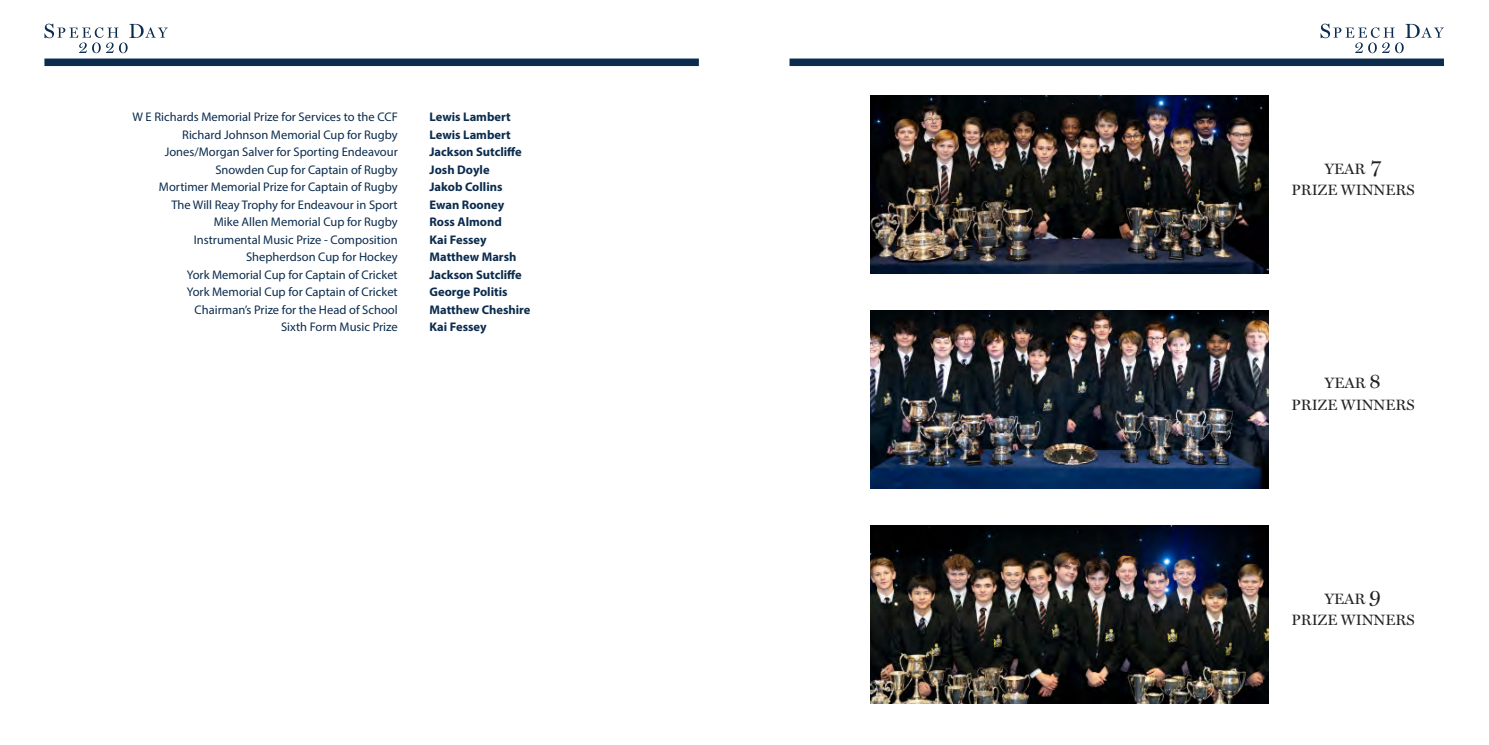
<style>
.page{position:relative;width:1489px;height:745px;background:#fff}
.page>*{position:absolute;margin:0;border:0;box-sizing:border-box;transform-origin:0 0}
.t1{font:15px/21.2px "Miller Display";color:#231f20;text-align:center}
.t2{font:12.5px/17.5px "Myriad Pro";color:#0b2c4e;text-align:right}
.t3{font:700 12.5px/17.5px "Myriad Pro";color:#0b2c4e}
.s1{font-size:21.25px}
</style>
<div class="page">
<div style="left:789px;top:58px;width:654px;height:8px;background:#0b2c4e"></div>
<svg style="left:1320px;top:24px;width:123px;height:29px"></svg>
<div style="left:44px;top:58px;width:655px;height:8px;background:#0b2c4e"></div>
<svg style="left:44px;top:24px;width:124px;height:29px"></svg>
<img style="left:870px;top:96px;width:397px;height:177px">
<img style="left:870px;top:525px;width:397px;height:178px">
<img style="left:870px;top:310px;width:397px;height:178px">
<p class="t2" style="left:132px;top:108px;width:267px">W E Richards Memorial Prize for Services to the CCF Richard Johnson Memorial Cup for Rugby Jones/Morgan Salver for Sporting Endeavour Snowden Cup for Captain of Rugby<br>Mortimer Memorial Prize for Captain of Rugby<br>The Will Reay Trophy for Endeavour in Sport<br>Mike Allen Memorial Cup for Rugby<br>Instrumental Music Prize - Composition Shepherdson Cup for Hockey<br>York Memorial Cup for Captain of Cricket<br>York Memorial Cup for Captain of Cricket Chairman’s Prize for the Head of School<br>Sixth Form Music Prize</p>
<p class="t3" style="left:429px;top:108px;width:102px">Lewis Lambert<br>Lewis Lambert<br>Jackson Sutcliffe<br>Josh Doyle<br>Jakob Collins<br>Ewan Rooney<br>Ross Almond<br>Kai Fessey<br>Matthew Marsh<br>Jackson Sutcliffe<br>George Politis<br>Matthew Cheshire<br>Kai Fessey</p>
<p class="t1" style="left:1291px;top:158px;width:125px">YEAR <span class="s1">7<br></span>PRIZE WINNERS</p>
<p class="t1" style="left:1291px;top:372px;width:125px">YEAR <span class="s1">8<br></span>PRIZE WINNERS</p>
<p class="t1" style="left:1291px;top:587px;width:125px">YEAR <span class="s1">9<br></span>PRIZE WINNERS</p>
</div>
